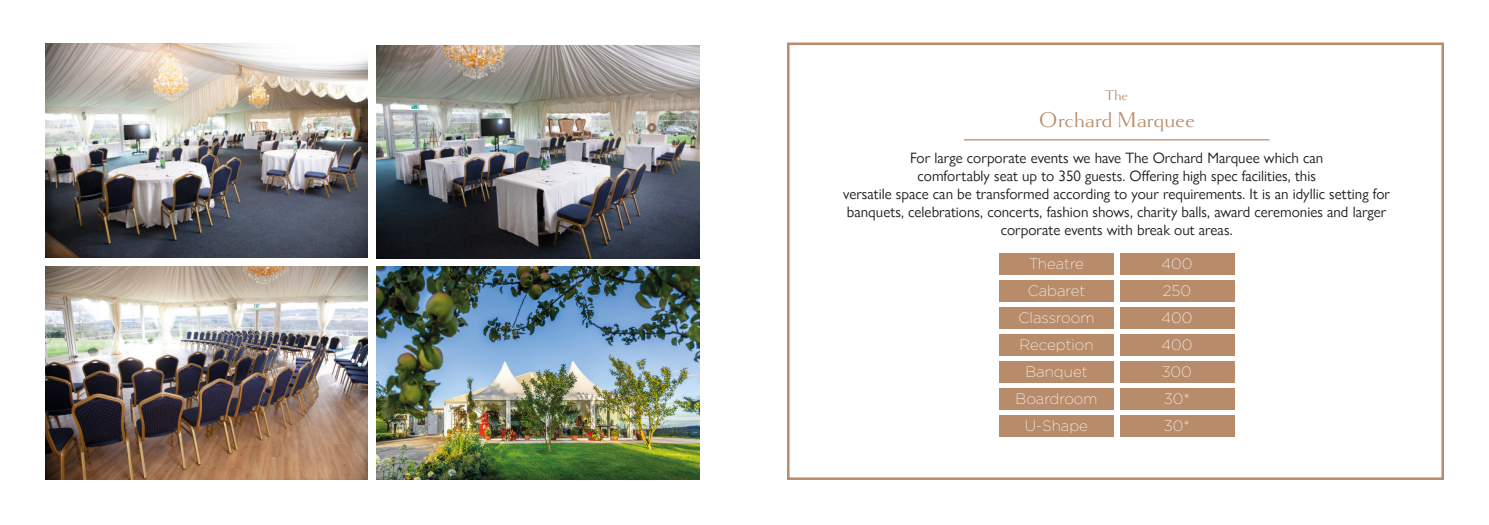
<style>
.page{position:relative;width:1489px;height:525px;background:#fff}
.page>*{position:absolute;margin:0;border:0;box-sizing:border-box;transform-origin:0 0}
.t1{font:22.5px "Goldenbook";color:#b88b6a}
.t2{font:15px/18px "Gill Sans Nova";color:#1d1d1b;text-align:center}
.t3{font:200 15px "Gotham";color:#fff}
.t4{font:15px "Goldenbook";color:#b88b6a}
</style>
<div class="page">
<img style="left:376px;top:45px;width:323px;height:213px">
<img style="left:45px;top:266px;width:323px;height:213px">
<img style="left:376px;top:266px;width:323px;height:213px">
<div style="left:787px;top:42px;width:656px;height:437px;border:2px solid #b88b6a"></div>
<hr style="left:963px;top:139px;width:306px;height:1px;background:#b88b6a">
<div style="left:999px;top:253px;width:114px;height:22px;background:#b88b6a"></div>
<div style="left:999px;top:280px;width:114px;height:22px;background:#b88b6a"></div>
<div style="left:999px;top:307px;width:114px;height:22px;background:#b88b6a"></div>
<div style="left:999px;top:334px;width:114px;height:22px;background:#b88b6a"></div>
<div style="left:999px;top:361px;width:114px;height:22px;background:#b88b6a"></div>
<div style="left:999px;top:388px;width:114px;height:22px;background:#b88b6a"></div>
<div style="left:999px;top:415px;width:114px;height:22px;background:#b88b6a"></div>
<div style="left:1119px;top:253px;width:115px;height:22px;background:#b88b6a"></div>
<div style="left:1119px;top:280px;width:115px;height:22px;background:#b88b6a"></div>
<div style="left:1119px;top:307px;width:115px;height:22px;background:#b88b6a"></div>
<div style="left:1119px;top:334px;width:115px;height:22px;background:#b88b6a"></div>
<div style="left:1119px;top:361px;width:115px;height:22px;background:#b88b6a"></div>
<div style="left:1119px;top:388px;width:115px;height:22px;background:#b88b6a"></div>
<div style="left:1119px;top:415px;width:115px;height:22px;background:#b88b6a"></div>
<img style="left:45px;top:44px;width:323px;height:213px">
<p class="t4" style="left:1105px;top:87px;width:24px">The</p>
<p class="t1" style="left:1038px;top:107px;width:158px">Orchard Marquee</p>
<p class="t2" style="left:910px;top:149px;width:414px">For large corporate events we have The Orchard Marquee which can</p>
<p class="t2" style="left:917px;top:167px;width:400px">comfortably seat up to 350 guests. Offering high spec facilities, this</p>
<p class="t2" style="left:843px;top:185px;width:548px">versatile space can be transformed according to your requirements. It is an idyllic setting for banquets, celebrations, concerts, fashion shows, charity balls, award ceremonies and larger corporate events with break out areas.</p>
<p class="t3" style="left:1029px;top:254px;width:56px">Theatre</p>
<p class="t3" style="left:1027px;top:281px;width:59px">Cabaret</p>
<p class="t3" style="left:1018px;top:308px;width:77px">Classroom</p>
<p class="t3" style="left:1019px;top:335px;width:76px">Reception</p>
<p class="t3" style="left:1025px;top:362px;width:64px">Banquet</p>
<p class="t3" style="left:1015px;top:389px;width:83px">Boardroom</p>
<p class="t3" style="left:1024px;top:416px;width:65px">U-Shape</p>
<p class="t3" style="left:1161px;top:254px;width:32px">400</p>
<p class="t3" style="left:1162px;top:281px;width:30px">250</p>
<p class="t3" style="left:1161px;top:308px;width:32px">400</p>
<p class="t3" style="left:1161px;top:335px;width:32px">400</p>
<p class="t3" style="left:1161px;top:362px;width:31px">300</p>
<p class="t3" style="left:1164px;top:389px;width:27px">30*</p>
<p class="t3" style="left:1164px;top:416px;width:27px">30*</p>
</div>
